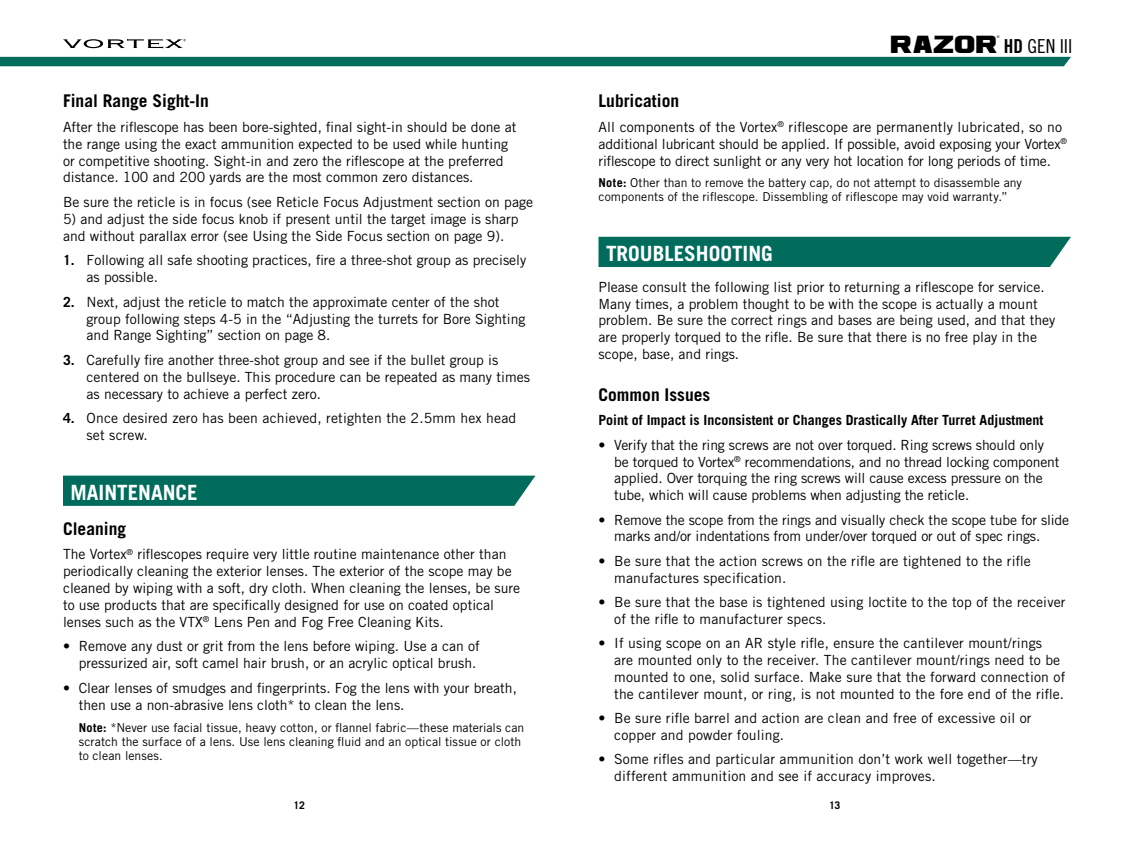
<style>
.page{position:relative;width:1134px;height:851px;background:#fff}
.page>*{position:absolute;margin:0;border:0;box-sizing:border-box;transform-origin:0 0}
.t1{font:700 21px "Trade Gothic LT Std";color:#fff}
.t2{font:19.25px "Trade Gothic LT Std Cn 18";color:#000}
.t3{font:700 17.5px "Trade Gothic LT Std";color:#000}
.t4{font:14px/16.8px "Trade Gothic LT Std";color:#000}
.t5{font:700 14px "Trade Gothic LT Std";color:#000}
.t6{font:12.25px/14px "Trade Gothic LT Std";letter-spacing:.005em;color:#000}
.t7{font:700 10.5px "Trade Gothic LT Std";color:#000}
.t8{font:3.5px "Trade Gothic LT Std";color:#000}
.s1{font-weight:700}
.s2{font-family:"Ash"}
.s3{font-family:"Trade Gothic LT Std Bd Cn 20"}
</style>
<div class="page">
<div style="left:0;top:57px;width:1071px;height:9px;background:#016c5c"></div>
<svg style="left:63px;top:39px;width:123px;height:9px"></svg>
<svg style="left:63px;top:475px;width:473px;height:31px;background:#0c7263"></svg>
<div style="left:598px;top:237px;width:473px;height:30px;background:#016c5c"></div>
<p class="t3" style="left:63px;top:94px;width:147px">Final Range Sight-In</p>
<p class="t4" style="left:63px;top:120px;width:455px">After the riflescope has been bore-sighted, final sight-in should be done at the range using the exact ammunition expected to be used while hunting or competitive shooting. Sight-in and zero the riflescope at the preferred distance. 100 and 200 yards are the most common zero distances.</p>
<p class="t4" style="left:63px;top:195px;width:472px">Be sure the reticle is in focus (see Reticle Focus Adjustment section on page</p>
<p class="t4" style="left:63px;top:211px;width:457px">5) and adjust the side focus knob if present until the target image is sharp and without parallax error (see Using the Side Focus section on page 9).</p>
<p class="t4" style="left:87px;top:253px;width:441px;text-indent:-24px"><span class="s1">1.</span> Following all safe shooting practices, fire a three-shot group as precisely as possible.</p>
<p class="t4" style="left:87px;top:294px;width:440px;text-indent:-24px"><span class="s1">2.</span> Next, adjust the reticle to match the approximate center of the shot group following steps 4-5 in the “Adjusting the turrets for Bore Sighting and Range Sighting” section on page 8.</p>
<p class="t4" style="left:87px;top:353px;width:445px;text-indent:-24px"><span class="s1">3.</span> Carefully fire another three-shot group and see if the bullet group is centered on the bullseye. This procedure can be repeated as many times as necessary to achieve a perfect zero.</p>
<p class="t4" style="left:87px;top:411px;width:431px;text-indent:-24px"><span class="s1">4.</span> Once desired zero has been achieved, retighten the 2.5mm hex head set screw.</p>
<h1 class="t1" style="left:71px;top:483px;width:129px">MAINTENANCE</h1>
<p class="t3" style="left:63px;top:521px;width:65px">Cleaning</p>
<p class="t4" style="left:63px;top:547px;width:459px">The Vortex<sup>®</sup> riflescopes require very little routine maintenance other than periodically cleaning the exterior lenses. The exterior of the scope may be cleaned by wiping with a soft, dry cloth. When cleaning the lenses, be sure to use products that are specifically designed for use on coated optical lenses such as the VTX<sup>®</sup> Lens Pen and Fog Free Cleaning Kits.</p>
<p class="t4" style="left:63px;top:639px;width:418px;text-align:right">• Remove any dust or grit from the lens before wiping. Use a can of pressurized air, soft camel hair brush, or an acrylic optical brush.</p>
<p class="t4" style="left:79px;top:680px;width:440px;text-indent:-16px">• Clear lenses of smudges and fingerprints. Fog the lens with your breath, then use a non-abrasive lens cloth* to clean the lens.</p>
<p class="t6" style="left:79px;top:721px;width:447px"><span class="s1">Note:</span> *Never use facial tissue, heavy cotton, or flannel fabric—these materials can scratch the surface of a lens. Use lens cleaning fluid and an optical tissue or cloth to clean lenses.</p>
<p class="t8" style="left:997px;top:35px;width:4px">®</p>
<h2 class="t2" style="left:891px;top:35px;width:183px"><span class="s2">RAZOR</span> <span class="s3">HD</span> GEN III</h2>
<p class="t3" style="left:599px;top:94px;width:82px">Lubrication</p>
<p class="t4" style="left:599px;top:120px;width:470px">All components of the Vortex<sup>®</sup> riflescope are permanently lubricated, so no additional lubricant should be applied. If possible, avoid exposing your Vortex<sup>® </sup>riflescope to direct sunlight or any very hot location for long periods of time.</p>
<p class="t6" style="left:598px;top:177px;width:425px"><span class="s1">Note:</span> Other than to remove the battery cap, do not attempt to disassemble any components of the riflescope. Dissembling of riflescope may void warranty.”</p>
<h1 class="t1" style="left:606px;top:245px;width:168px">TROUBLESHOOTING</h1>
<p class="t4" style="left:598px;top:279px;width:458px">Please consult the following list prior to returning a riflescope for service.<br>Many times, a problem thought to be with the scope is actually a mount problem. Be sure the correct rings and bases are being used, and that they are properly torqued to the rifle. Be sure that there is no free play in the scope, base, and rings.</p>
<p class="t3" style="left:598px;top:388px;width:113px">Common Issues</p>
<p class="t5" style="left:598px;top:415px;width:446px">Point of Impact is Inconsistent or Changes Drastically After Turret Adjustment</p>
<p class="t4" style="left:614px;top:437px;width:447px;text-indent:-16px">• Verify that the ring screws are not over torqued. Ring screws should only be torqued to Vortex<sup>®</sup> recommendations, and no thread locking component applied. Over torquing the ring screws will cause excess pressure on the tube, which will cause problems when adjusting the reticle.</p>
<p class="t4" style="left:614px;top:512px;width:457px;text-indent:-16px">• Remove the scope from the rings and visually check the scope tube for slide marks and/or indentations from under/over torqued or out of spec rings.</p>
<p class="t4" style="left:614px;top:553px;width:418px;text-indent:-16px">• Be sure that the action screws on the rifle are tightened to the rifle manufactures specification.</p>
<p class="t4" style="left:614px;top:594px;width:453px;text-indent:-16px">• Be sure that the base is tightened using loctite to the top of the receiver of the rifle to manufacturer specs.</p>
<p class="t4" style="left:614px;top:636px;width:453px;text-indent:-16px">• If using scope on an AR style rifle, ensure the cantilever mount/rings<br>are mounted only to the receiver. The cantilever mount/rings need to be mounted to one, solid surface. Make sure that the forward connection of the cantilever mount, or ring, is not mounted to the fore end of the rifle.</p>
<p class="t4" style="left:614px;top:710px;width:419px;text-indent:-16px">• Be sure rifle barrel and action are clean and free of excessive oil or copper and powder fouling.</p>
<p class="t4" style="left:614px;top:751px;width:425px;text-indent:-16px">• Some rifles and particular ammunition don’t work well together—try different ammunition and see if accuracy improves.</p>
<p class="t7" style="left:294px;top:801px;width:13px">12</p>
<p class="t7" style="left:829px;top:801px;width:13px">13</p>
</div>
